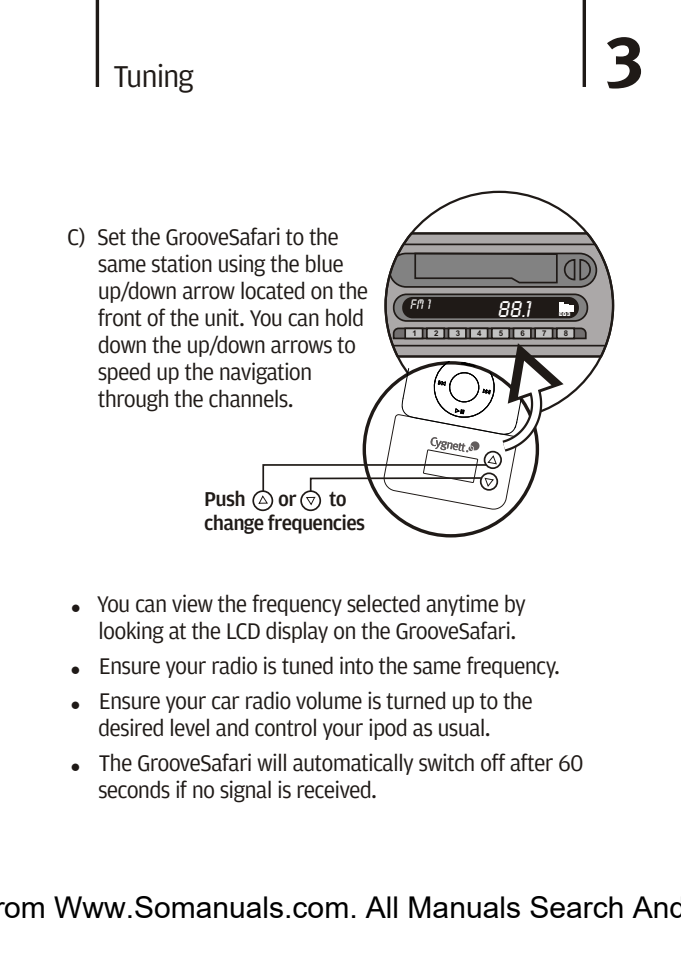
<style>
.page{position:relative;width:681px;height:964px;background:#fff}
.page>*{position:absolute;margin:0;border:0;box-sizing:border-box;transform-origin:0 0}
.t1{font:72.8px "Meta Bold LF";color:#1f1a17}
.t2{font:32px "Amplitude";letter-spacing:-.035em;color:#1f1a17}
.t3{font:30px "Arial";color:#000}
.t4{font:24px/27.2px "Amplitude";letter-spacing:-.035em;color:#1f1a17}
.t5{font:24px "Lcd D";color:#fff}
.t6{font:500 21.2px/24px "Amplitude";letter-spacing:-.035em;color:#1f1a17}
.t7{font:14.4px "Lcd D";color:#fff}
.t8{font:700 8px "Arial";color:#1f1a17}
.t9{font:700 5.2px "Square 721 Blk";color:#fff}
</style>
<div class="page">
<hr style="left:582px;top:0;width:3px;height:87px;background:#1f1a17">
<hr style="left:96px;top:0;width:3px;height:87px;background:#1f1a17">
<svg style="left:384px;top:230px;width:231px;height:129px;fill:#aba8a8"></svg>
<svg style="left:392px;top:293px;width:196px;height:29px;background:#5c5a58"></svg>
<hr style="left:411px;top:232px;width:176px;height:2px;background:#1f1a17">
<hr style="left:397px;top:356px;width:204px;height:1px;background:#1f1a17">
<div style="left:402px;top:297px;width:176px;height:21px;background:#1f1a17;border-radius:10px"></div>
<svg style="left:388px;top:252px;width:209px;height:37px;background:#747373"></svg>
<div style="left:558px;top:302px;width:5px;height:9px;background:#fff"></div>
<svg style="left:563px;top:304px;width:10px;height:7px"></svg>
<hr style="left:403px;top:243px;width:192px;height:2px;background:#1f1a17">
<hr style="left:392px;top:345px;width:213px;height:1px;background:#1f1a17">
<svg style="left:362px;top:361px;width:177px;height:176px"></svg>
<div style="left:300px;top:490px;width:21px;height:21px;border:2px solid #1f1a17;border-radius:50%"></div>
<div style="left:252px;top:490px;width:21px;height:21px;border:2px solid #1f1a17;border-radius:50%"></div>
<svg style="left:257px;top:327px;width:330px;height:183px"></svg>
<h2 class="t2" style="left:113px;top:61px;width:82px">Tuning</h2>
<h1 class="t1" style="left:604px;top:18px;width:42px">3</h1>
<p class="t4" style="left:98px;top:224px;width:272px;text-indent:-31px">C) Set the GrooveSafari to the same station using the blue up/down arrow located on the front of the unit. You can hold down the up/down arrows to speed up the navigation through the channels.</p>
<p class="t6" style="left:204px;top:488px;width:43px">Push</p>
<p class="t6" style="left:278px;top:488px;width:20px">or</p>
<p class="t6" style="left:204px;top:488px;width:162px;text-indent:125px">to change frequencies</p>
<p class="t7" style="left:409px;top:296px;width:22px">FM 1</p>
<p class="t5" style="left:497px;top:294px;width:35px">88.1</p>
<p class="t9" style="left:558px;top:311px;width:13px">EQ3</p>
<p class="t8" style="left:412px;top:330px;width:6px">1</p>
<p class="t8" style="left:434px;top:330px;width:6px">2</p>
<p class="t8" style="left:455px;top:330px;width:6px">3</p>
<p class="t8" style="left:477px;top:330px;width:6px">4</p>
<p class="t8" style="left:498px;top:330px;width:6px">5</p>
<p class="t8" style="left:520px;top:330px;width:6px">6</p>
<p class="t8" style="left:542px;top:330px;width:6px">7</p>
<p class="t8" style="left:563px;top:330px;width:6px">8</p>
<p class="t4" style="left:97px;top:591px;width:430px">You can view the frequency selected anytime by looking at the LCD display on the GrooveSafari.</p>
<p class="t4" style="left:99px;top:649px;width:462px;line-height:35.2px">Ensure your radio is tuned into the same frequency.<br>Ensure your car radio volume is turned up to the</p>
<p class="t4" style="left:98px;top:711px;width:487px;line-height:35.2px">desired level and control your ipod as usual.<br>The GrooveSafari will automatically switch off after 60</p>
<p class="t4" style="left:98px;top:777px;width:280px">seconds if no signal is received.</p>
<p class="t3" style="left:-6px;top:890px;width:693px">rom Www.Somanuals.com. All Manuals Search And</p>
</div>
